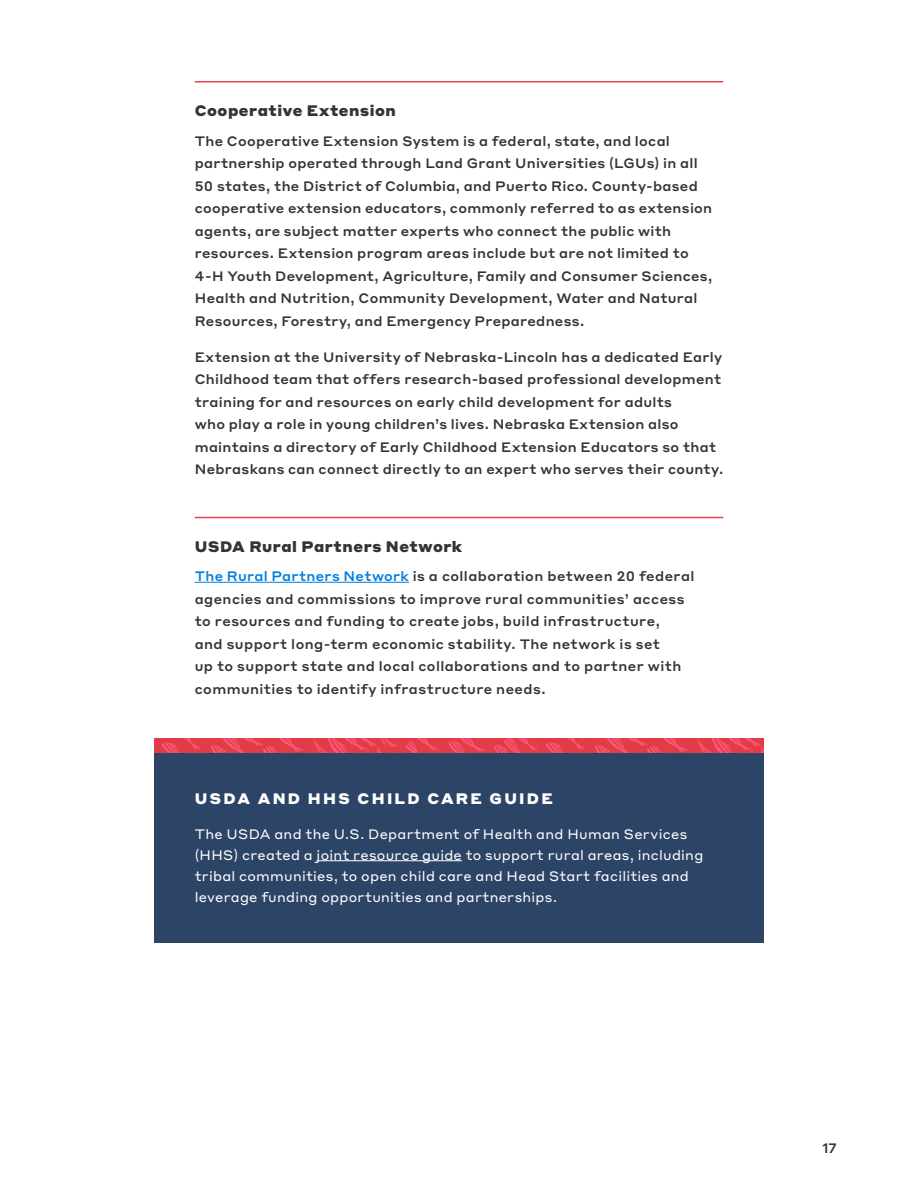
<style>
.page{position:relative;width:918px;height:1188px;background:#fff}
.page>*{position:absolute;margin:0;border:0;box-sizing:border-box;transform-origin:0 0}
.Highlight_Title{font:900 15px "Styrene A";letter-spacing:.035em;color:#323537}
.Callout_-_Title{font:900 15px "Styrene A";letter-spacing:.15em;color:#fff}
.Highlight_Body{font:500 13.5px/22.5px "Styrene A";letter-spacing:.025em;color:#323537}
.Callout_-_Body{font:13.5px/21px "Styrene A";letter-spacing:.02em;color:#fff}
.s1{color:#007fe1}
</style>
<div class="page">
<hr style="left:195px;top:81px;width:528px;height:1px;background:#eb3e51">
<hr style="left:195px;top:517px;width:528px;height:1px;background:#eb3e51">
<hr style="left:195px;top:582px;width:214px;height:1px;background:#007fe1">
<div style="left:154px;top:752px;width:610px;height:93px;background:#2c4465"></div>
<div style="left:154px;top:788px;width:610px;height:154px;background:#2c4465"></div>
<hr style="left:317px;top:860px;width:145px;height:1px;background:#fff">
<img style="left:154px;top:739px;width:610px;height:13px">
<p class="Highlight_Title" style="left:195px;top:98px;width:203px">Cooperative Extension</p>
<p class="Highlight_Body" style="left:195px;top:128px;width:519px">The Cooperative Extension System is a federal, state, and local partnership operated through Land Grant Universities (LGUs) in all 50 states, the District of Columbia, and Puerto Rico. County-based cooperative extension educators, commonly referred to as extension agents, are subject matter experts who connect the public with resources. Extension program areas include but are not limited to 4-H Youth Development, Agriculture, Family and Consumer Sciences, Health and Nutrition, Community Development, Water and Natural Resources, Forestry, and Emergency Preparedness.</p>
<p class="Highlight_Body" style="left:195px;top:344px;width:530px">Extension at the University of Nebraska-Lincoln has a dedicated Early Childhood team that offers research-based professional development training for and resources on early child development for adults<br>who play a role in young children’s lives. Nebraska Extension also maintains a directory of Early Childhood Extension Educators so that Nebraskans can connect directly to an expert who serves their county.</p>
<p class="Highlight_Title" style="left:195px;top:534px;width:269px">USDA Rural Partners Network</p>
<p class="Highlight_Body" style="left:195px;top:564px;width:501px"><span class="s1">The Rural Partners Network</span> is a collaboration between 20 federal agencies and commissions to improve rural communities’ access to resources and funding to create jobs, build infrastructure,<br>and support long-term economic stability. The network is set<br>up to support state and local collaborations and to partner with communities to identify infrastructure needs.</p>
<p class="Callout_-_Title" style="left:195px;top:786px;width:359px">USDA AND HHS CHILD CARE GUIDE</p>
<p class="Callout_-_Body" style="left:195px;top:822px;width:510px">The USDA and the U.S. Department of Health and Human Services (HHS) created a joint resource guide to support rural areas, including tribal communities, to open child care and Head Start facilities and leverage funding opportunities and partnerships.</p>
<p class="Highlight_Body" style="left:822px;top:1135px;width:16px">17</p>
</div>
